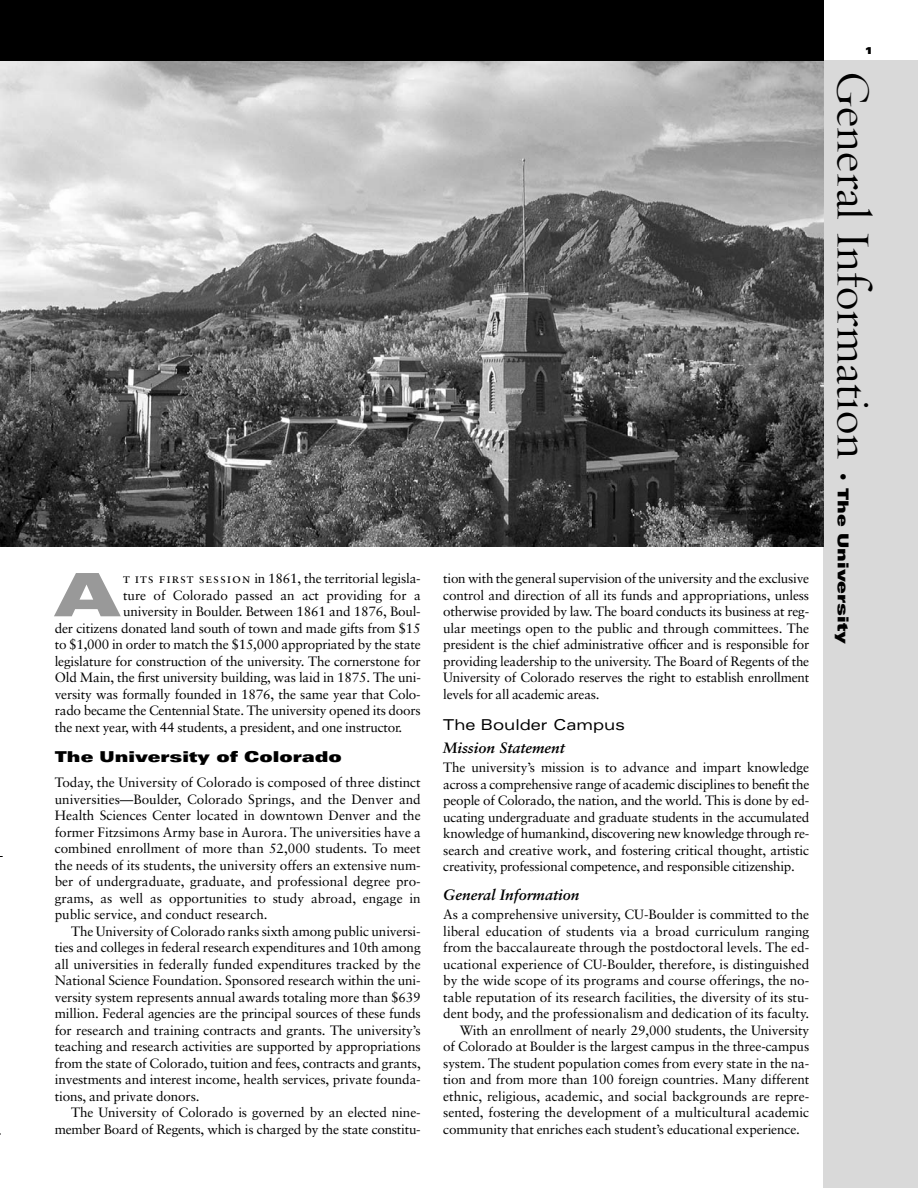
<style>
.page{position:relative;width:918px;height:1188px;background:#fff}
.page>*{position:absolute;margin:0;border:0;box-sizing:border-box;transform-origin:0 0}
.t1{font:900 expanded 60px "Univers";color:#999}
.t2{font:48px "Requiem Display HTF Roman";color:#000}
.t3{font:900 expanded 15px "Univers";color:#000}
.t4{font:italic 700 15px "Sabon";color:#000}
.t5{font:expanded 15px "Univers";color:#000}
.t6{font:13.5px/16.5px "Sabon";letter-spacing:-.01em;color:#000;text-align:justify}
.t7{font:900 expanded 9.75px "Univers";color:#000}
.s1{font-family:"Sabon Roman SC"}
</style>
<div class="page">
<hr style="left:0;top:0;width:3px;height:119px;background:#000">
<div style="left:824px;top:61px;width:94px;height:1127px;background:#d9d9d9"></div>
<img style="left:1px;top:61px;width:823px;height:485px">
<div style="left:0;top:0;width:824px;height:61px;background:#000"></div>
<h1 class="t1" style="left:55px;top:573px;width:67px">A</h1>
<p class="t6" style="left:123px;top:572px;width:299px"><span class="s1">t its first session</span> in 1861, the territorial legisla-</p>
<p class="t6" style="left:123px;top:588px;width:299px">ture of Colorado passed an act providing for a</p>
<p class="t6" style="left:123px;top:605px;width:299px">university in Boulder. Between 1861 and 1876, Boul-</p>
<p class="t6" style="left:55px;top:621px;width:368px">der citizens donated land south of town and made gifts from $15</p>
<p class="t6" style="left:55px;top:638px;width:368px">to $1,000 in order to match the $15,000 appropriated by the state</p>
<p class="t6" style="left:55px;top:654px;width:368px">legislature for construction of the university. The cornerstone for</p>
<p class="t6" style="left:55px;top:671px;width:368px">Old Main, the first university building, was laid in 1875. The uni-</p>
<p class="t6" style="left:55px;top:687px;width:368px">versity was formally founded in 1876, the same year that Colo-</p>
<p class="t6" style="left:55px;top:704px;width:368px">rado became the Centennial State. The university opened its doors</p>
<p class="t6" style="left:55px;top:720px;width:349px">the next year, with 44 students, a president, and one instructor.</p>
<p class="t3" style="left:55px;top:751px;width:288px">The University of Colorado</p>
<p class="t6" style="left:55px;top:776px;width:368px">Today, the University of Colorado is composed of three distinct universities—Boulder, Colorado Springs, and the Denver and Health Sciences Center located in downtown Denver and the former Fitzsimons Army base in Aurora. The universities have a combined enrollment of more than 52,000 students. To meet the needs of its students, the university offers an extensive num&shy;ber of undergraduate, graduate, and professional degree pro&shy;grams, as well as opportunities to study abroad, engage in public service, and conduct research.</p>
<p class="t6" style="left:55px;top:924px;width:368px;text-indent:16px">The University of Colorado ranks sixth among public universi&shy;ties and colleges in federal research expenditures and 10th among all universities in federally funded expenditures tracked by the National Science Foundation. Sponsored research within the uni&shy;versity system represents annual awards totaling more than $639 million. Federal agencies are the principal sources of these funds for research and training contracts and grants. The university’s teaching and research activities are supported by appropriations from the state of Colorado, tuition and fees, contracts and grants, investments and interest income, health services, private founda&shy;tions, and private donors.</p>
<p class="t6" style="left:55px;top:1106px;width:368px;text-align:right">The University of Colorado is governed by an elected nine&shy;member Board of Regents, which is charged by the state constitu-</p>
<p class="t6" style="left:443px;top:572px;width:368px">tion with the general supervision of the university and the exclusive control and direction of all its funds and appropriations, unless otherwise provided by law. The board conducts its business at reg&shy;ular meetings open to the public and through committees. The president is the chief administrative officer and is responsible for providing leadership to the university. The Board of Regents of the University of Colorado reserves the right to establish enrollment levels for all academic areas.</p>
<p class="t5" style="left:443px;top:719px;width:184px">The Boulder Campus</p>
<p class="t4" style="left:443px;top:741px;width:123px">Mission Statement</p>
<p class="t6" style="left:443px;top:761px;width:368px">The university’s mission is to advance and impart knowledge across a comprehensive range of academic disciplines to benefit the people of Colorado, the nation, and the world. This is done by ed&shy;ucating undergraduate and graduate students in the accumulated knowledge of humankind, discovering new knowledge through re&shy;search and creative work, and fostering critical thought, artistic creativity, professional competence, and responsible citizenship.</p>
<p class="t4" style="left:443px;top:888px;width:138px">General Information</p>
<p class="t6" style="left:443px;top:908px;width:368px">As a comprehensive university, CU-Boulder is committed to the</p>
<p class="t6" style="left:443px;top:924px;width:368px">liberal education of students via a broad curriculum ranging</p>
<p class="t6" style="left:443px;top:941px;width:368px">from the baccalaureate through the postdoctoral levels. The ed-</p>
<p class="t6" style="left:443px;top:957px;width:368px">ucational experience of CU-Boulder, therefore, is distinguished</p>
<p class="t6" style="left:443px;top:974px;width:368px">by the wide scope of its programs and course offerings, the no-</p>
<p class="t6" style="left:443px;top:990px;width:367px">table reputation of its research facilities, the diversity of its stu-</p>
<p class="t6" style="left:443px;top:1007px;width:368px">dent body, and the professionalism and dedication of its faculty.</p>
<p class="t6" style="left:460px;top:1023px;width:351px">With an enrollment of nearly 29,000 students, the University</p>
<p class="t6" style="left:443px;top:1040px;width:368px">of Colorado at Boulder is the largest campus in the three-campus</p>
<p class="t6" style="left:443px;top:1056px;width:368px">system. The student population comes from every state in the na-</p>
<p class="t6" style="left:443px;top:1073px;width:368px">tion and from more than 100 foreign countries. Many different</p>
<p class="t6" style="left:443px;top:1089px;width:368px">ethnic, religious, academic, and social backgrounds are repre-</p>
<p class="t6" style="left:443px;top:1106px;width:368px">sented, fostering the development of a multicultural academic</p>
<p class="t6" style="left:443px;top:1122px;width:358px">community that enriches each student’s educational experience.</p>
<p class="t7" style="left:865px;top:47px;width:10px">1</p>
<h2 class="t2" style="left:872px;top:71px;width:389px;rotate:90deg">General Information</h2>
<p class="t3" style="left:849px;top:473px;width:172px;rotate:90deg">• The University</p>
</div>
